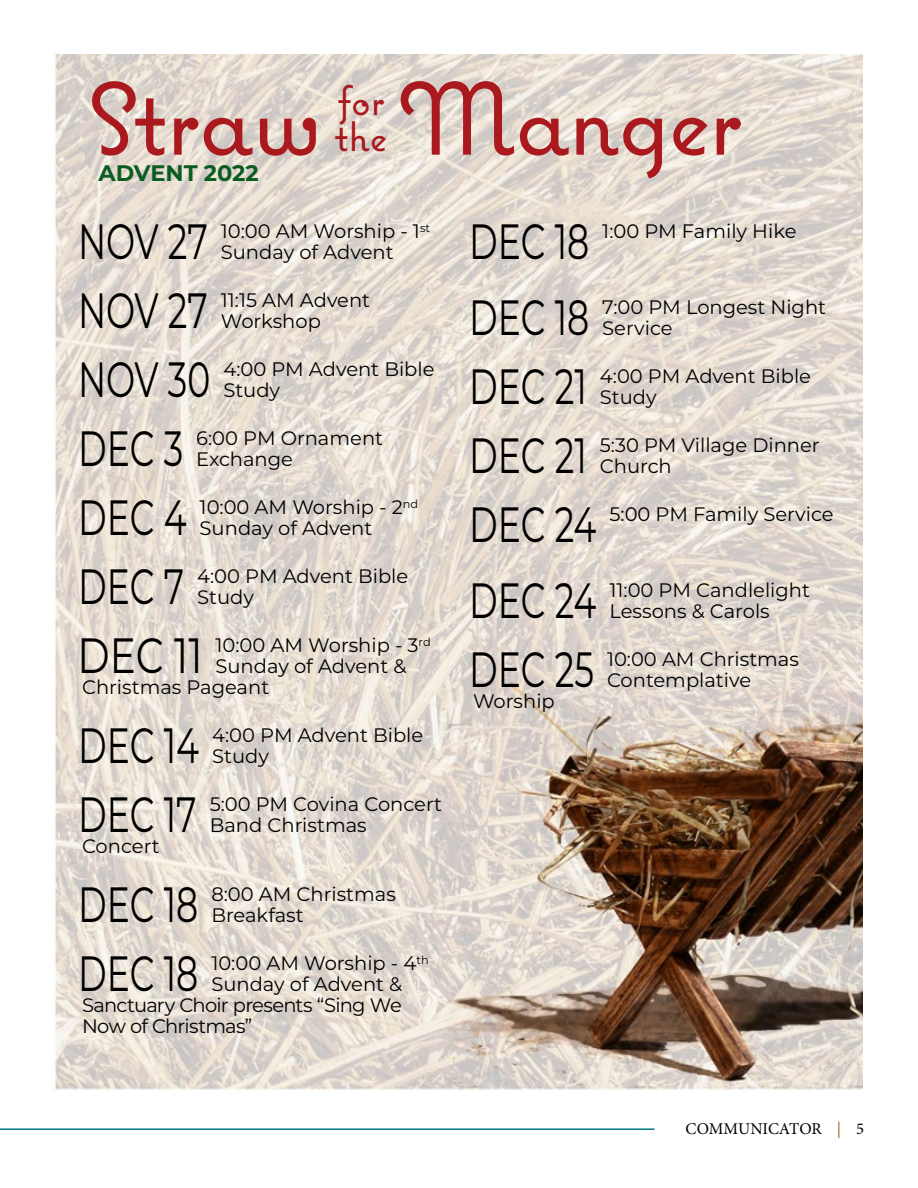
<style>
.page{position:relative;width:918px;height:1188px;background:#fff}
.page>*{position:absolute;margin:0;border:0;box-sizing:border-box;transform-origin:0 0}
.t1{font:102px "Coquette";letter-spacing:-.015em;color:#a9191d}
.t2{font:49.5px "Montserrat";color:#000;scale:.7 1}
.t3{font:49.5px "Montserrat";color:#000;scale:.79 1}
.t4{font:42px/36px "Coquette";color:#a9191d}
.t5{font:700 22.5px "Montserrat";color:#0b5c20}
.t6{font:19.5px/21px "Montserrat";color:#000}
.t7{font:19.5px "Montserrat";letter-spacing:-.04em;color:#000}
.t8{font:16.5px "Minion Pro";color:#000}
.s1{color:#ac5e0f}
</style>
<div class="page">
<hr style="left:0;top:1128px;width:654px;height:2px;background:#007585">
<img style="left:54px;top:54px;width:808px;height:1036px">
<h1 class="t1" style="left:89px;top:56px;width:655px">Straw Manger</h1>
<h3 class="t4" style="left:335px;top:82px;width:54px">for the</h3>
<p class="t5" style="left:99px;top:157px;width:162px">ADVENT 2022</p>
<h2 class="t2" style="left:78px;top:208px;width:187px">NOV 27</h2>
<p class="t6" style="left:221px;top:220px;width:211px">10:00 AM Worship - 1<sup>st<br></sup>Sunday of Advent</p>
<h2 class="t2" style="left:78px;top:277px;width:187px">NOV 27</h2>
<p class="t6" style="left:221px;top:289px;width:151px">11:15 AM Advent<br>Workshop</p>
<h2 class="t2" style="left:78px;top:346px;width:190px">NOV 30</h2>
<p class="t6" style="left:223px;top:358px;width:213px">4:00 PM Advent Bible<br>Study</p>
<h2 class="t2" style="left:78px;top:415px;width:152px">DEC 3</h2>
<p class="t6" style="left:196px;top:427px;width:188px">6:00 PM Ornament<br>Exchange</p>
<h2 class="t2" style="left:78px;top:484px;width:157px">DEC 4</h2>
<p class="t6" style="left:200px;top:496px;width:220px">10:00 AM Worship - 2<sup>nd<br></sup>Sunday of Advent</p>
<h2 class="t2" style="left:78px;top:553px;width:153px">DEC 7</h2>
<p class="t6" style="left:197px;top:565px;width:213px">4:00 PM Advent Bible<br>Study</p>
<h2 class="t3" style="left:78px;top:622px;width:160px">DEC 11</h2>
<p class="t6" style="left:215px;top:634px;width:217px">10:00 AM Worship - 3<sup>rd</sup></p>
<p class="t6" style="left:215px;top:655px;width:192px">Sunday of Advent &amp;</p>
<p class="t6" style="left:82px;top:676px;width:189px">Christmas Pageant</p>
<h2 class="t2" style="left:78px;top:712px;width:174px">DEC 14</h2>
<p class="t6" style="left:212px;top:724px;width:213px">4:00 PM Advent Bible<br>Study</p>
<h2 class="t2" style="left:78px;top:781px;width:171px">DEC 17</h2>
<p class="t6" style="left:210px;top:793px;width:234px">5:00 PM Covina Concert<br>Band Christmas</p>
<p class="t6" style="left:82px;top:835px;width:79px">Concert</p>
<h2 class="t2" style="left:78px;top:871px;width:173px">DEC 18</h2>
<p class="t6" style="left:211px;top:883px;width:186px">8:00 AM Christmas<br>Breakfast</p>
<h2 class="t2" style="left:78px;top:940px;width:173px">DEC 18</h2>
<p class="t6" style="left:211px;top:952px;width:219px">10:00 AM Worship - 4<sup>th</sup></p>
<p class="t6" style="left:211px;top:973px;width:192px">Sunday of Advent &amp;</p>
<p class="t7" style="left:82px;top:992px;width:321px">Sanctuary Choir presents “Sing We</p>
<p class="t7" style="left:82px;top:1013px;width:172px">Now of Christmas”</p>
<h2 class="t2" style="left:469px;top:208px;width:173px">DEC 18</h2>
<p class="t6" style="left:602px;top:220px;width:196px">1:00 PM Family Hike</p>
<h2 class="t2" style="left:469px;top:284px;width:173px">DEC 18</h2>
<p class="t6" style="left:602px;top:296px;width:225px">7:00 PM Longest Night<br>Service</p>
<h2 class="t2" style="left:469px;top:353px;width:170px">DEC 21</h2>
<p class="t6" style="left:600px;top:365px;width:213px">4:00 PM Advent Bible<br>Study</p>
<h2 class="t2" style="left:469px;top:422px;width:170px">DEC 21</h2>
<p class="t6" style="left:600px;top:434px;width:221px">5:30 PM Village Dinner<br>Church</p>
<h2 class="t2" style="left:469px;top:491px;width:184px">DEC 24</h2>
<p class="t6" style="left:609px;top:503px;width:226px">5:00 PM Family Service</p>
<h2 class="t2" style="left:469px;top:566px;width:184px">DEC 24</h2>
<p class="t6" style="left:609px;top:579px;width:202px">11:00 PM Candlelight<br>Lessons &amp; Carols</p>
<h2 class="t2" style="left:469px;top:635px;width:180px">DEC 25</h2>
<p class="t6" style="left:607px;top:648px;width:194px">10:00 AM Christmas<br>Contemplative</p>
<p class="t6" style="left:473px;top:690px;width:83px">Worship</p>
<p class="t8" style="left:686px;top:1118px;width:180px">COMMUNICATOR <span class="s1">|</span> 5</p>
</div>
